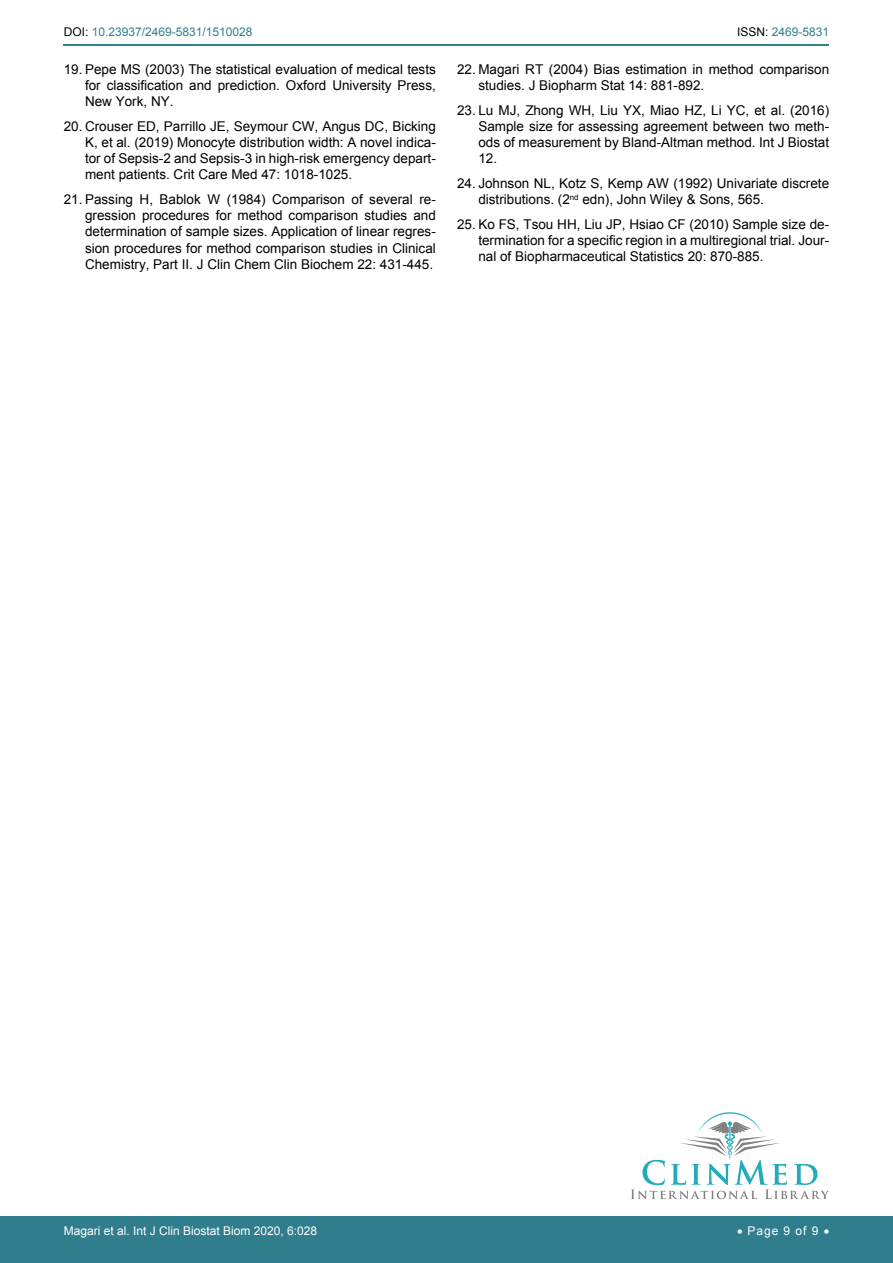
<style>
.page{position:relative;width:893px;height:1263px;background:#fff}
.page>*{position:absolute;margin:0;border:0;box-sizing:border-box;transform-origin:0 0}
.t1{font:13.5px/16.2px "Arial";color:#000;text-align:justify}
.t2{font:12px "Arial";color:#fff}
.t3{font:12px "Arial";color:#30808d}
.s1{color:#000}
</style>
<div class="page">
<hr style="left:64px;top:45px;width:765px;height:1px;background:#30808d">
<div style="left:0;top:1217px;width:893px;height:46px;background:#307d8d"></div>
<svg style="left:631px;top:1112px;width:198px;height:87px"></svg>
<p class="t3" style="left:64px;top:24px;width:190px"><span class="s1">DOI:</span> 10.23937/2469-5831/1510028</p>
<p class="t3" style="left:737px;top:24px;width:94px"><span class="s1">ISSN:</span> 2469-5831</p>
<p class="t1" style="left:85px;top:61px;width:352px;text-indent:-21px">19. Pepe MS (2003) The statistical evaluation of medical tests for classification and prediction. Oxford University Press, New York, NY.</p>
<p class="t1" style="left:85px;top:118px;width:352px;text-indent:-21px">20. Crouser ED, Parrillo JE, Seymour CW, Angus DC, Bicking K, et al. (2019) Monocyte distribution width: A novel indica&shy;tor of Sepsis-2 and Sepsis-3 in high-risk emergency depart&shy;ment patients. Crit Care Med 47: 1018-1025.</p>
<p class="t1" style="left:85px;top:191px;width:352px;text-indent:-21px">21. Passing H, Bablok W (1984) Comparison of several re&shy;gression procedures for method comparison studies and determination of sample sizes. Application of linear regres&shy;sion procedures for method comparison studies in Clinical Chemistry, Part II. J Clin Chem Clin Biochem 22: 431-445.</p>
<p class="t1" style="left:478px;top:61px;width:352px;text-indent:-21px">22. Magari RT (2004) Bias estimation in method comparison studies. J Biopharm Stat 14: 881-892.</p>
<p class="t1" style="left:478px;top:102px;width:352px;text-indent:-21px">23. Lu MJ, Zhong WH, Liu YX, Miao HZ, Li YC, et al. (2016)<br>Sample size for assessing agreement between two meth&shy;ods of measurement by Bland-Altman method. Int J Biostat 12.</p>
<p class="t1" style="left:478px;top:175px;width:352px;text-indent:-21px">24. Johnson NL, Kotz S, Kemp AW (1992) Univariate discrete distributions. (2<sup>nd</sup> edn), John Wiley &amp; Sons, 565.</p>
<p class="t1" style="left:478px;top:216px;width:352px;text-indent:-21px">25. Ko FS, Tsou HH, Liu JP, Hsiao CF (2010) Sample size de&shy;termination for a specific region in a multiregional trial. Jour&shy;nal of Biopharmaceutical Statistics 20: 870-885.</p>
<p class="t2" style="left:64px;top:1223px;width:255px">Magari et al. Int J Clin Biostat Biom 2020, 6:028</p>
<p class="t2" style="left:737px;top:1223px;width:94px">• Page 9 of 9 •</p>
</div>
